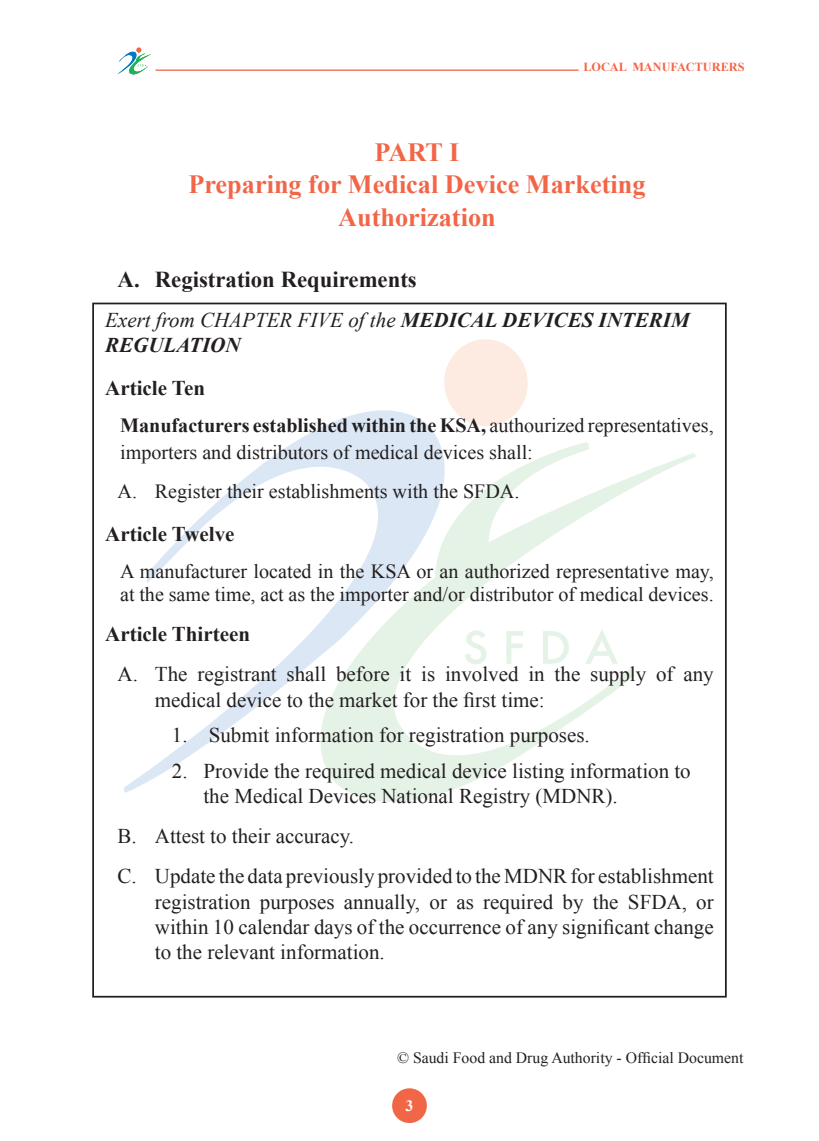
<style>
.page{position:relative;width:819px;height:1141px;background:#fff}
.page>*{position:absolute;margin:0;border:0;box-sizing:border-box;transform-origin:0 0}
.t1{font:700 26.25px/33.6px "Times New Roman";color:#f26648;text-align:center}
.t2{font:700 22.75px "Times New Roman";color:#231f20}
.t3{font:21px/25.2px "Times New Roman";color:#231f20}
.t4{font:italic 700 21px/25.2px "Times New Roman";color:#231f20}
.sime_title{font:700 21px "Times New Roman";color:#231f20}
.New_Normal_text{font:20.12px/26.9px "Times New Roman";color:#231f20}
.t5{font:15.75px "Times New Roman";color:#231f20}
.t6{font:700 15.75px "Times New Roman";color:#fff}
.t7{font:700 12.25px "Times New Roman";color:#f26648}
.s1{font-weight:400}
.s2{font-weight:700}
</style>
<div class="page">
<div style="left:392px;top:1088px;width:35px;height:35px;background:#f26648;border-radius:50%"></div>
<svg style="left:124px;top:410px;width:380px;height:381px"></svg>
<svg style="left:276px;top:442px;width:418px;height:360px"></svg>
<div style="left:444px;top:339px;width:82px;height:86px;background:#fdeae0;border-radius:50%"></div>
<svg style="left:465px;top:630px;width:21px;height:34px"></svg>
<svg style="left:506px;top:631px;width:17px;height:33px"></svg>
<svg style="left:543px;top:631px;width:26px;height:33px"></svg>
<svg style="left:585px;top:629px;width:33px;height:35px"></svg>
<svg style="left:118px;top:48px;width:33px;height:27px"></svg>
<hr style="left:156px;top:70px;width:422px;height:1px;background:#f26648">
<p class="t7" style="left:583px;top:58px;width:163px">LOCAL MANUFACTURERS</p>
<p class="t1" style="left:374px;top:135px;width:86px">PART I</p>
<p class="t1" style="left:188px;top:166px;width:458px">Preparing for Medical Device Marketing<br>Authorization</p>
<p class="t2" style="left:117px;top:264px;width:301px">A. Registration Requirements</p>
<p class="t4" style="left:105px;top:307px;width:586px"><span class="s1">Exert from CHAPTER FIVE of the</span> MEDICAL DEVICES INTERIM<br>REGULATION</p>
<p class="sime_title" style="left:105px;top:374px;width:101px">Article Ten</p>
<p class="New_Normal_text" style="left:120px;top:412px;width:595px"><span class="s2">Manufacturers established within the KSA,</span> authourized representatives, importers and distributors of medical devices shall:</p>
<p class="New_Normal_text" style="left:117px;top:478px;width:403px">A. Register their establishments with the SFDA.</p>
<p class="sime_title" style="left:105px;top:520px;width:131px">Article Twelve</p>
<p class="New_Normal_text" style="left:120px;top:560px;width:595px;line-height:22.1px">A manufacturer located in the KSA or an authorized representative may, at the same time, act as the importer and/or distributor of medical devices.</p>
<p class="sime_title" style="left:105px;top:620px;width:146px">Article Thirteen</p>
<p class="t3" style="left:155px;top:661px;width:560px;text-indent:-37px">A. The registrant shall before it is involved in the supply of any medical device to the market for the first time:</p>
<p class="t3" style="left:172px;top:722px;width:419px">1. Submit information for registration purposes.</p>
<p class="t3" style="left:203px;top:758px;width:489px;text-indent:-32px">2. Provide the required medical device listing information to the Medical Devices National Registry (MDNR).</p>
<p class="t3" style="left:117px;top:823px;width:238px">B. Attest to their accuracy.</p>
<p class="t3" style="left:155px;top:863px;width:560px;text-align:justify;text-indent:-37px">C. Update the data previously provided to the MDNR for establishment registration purposes annually, or as required by the SFDA, or within 10 calendar days of the occurrence of any significant change to the relevant information.</p>
<p class="t5" style="left:397px;top:1047px;width:348px">© Saudi Food and Drug Authority - Official Document</p>
<p class="t6" style="left:405px;top:1095px;width:9px">3</p>
</div>
